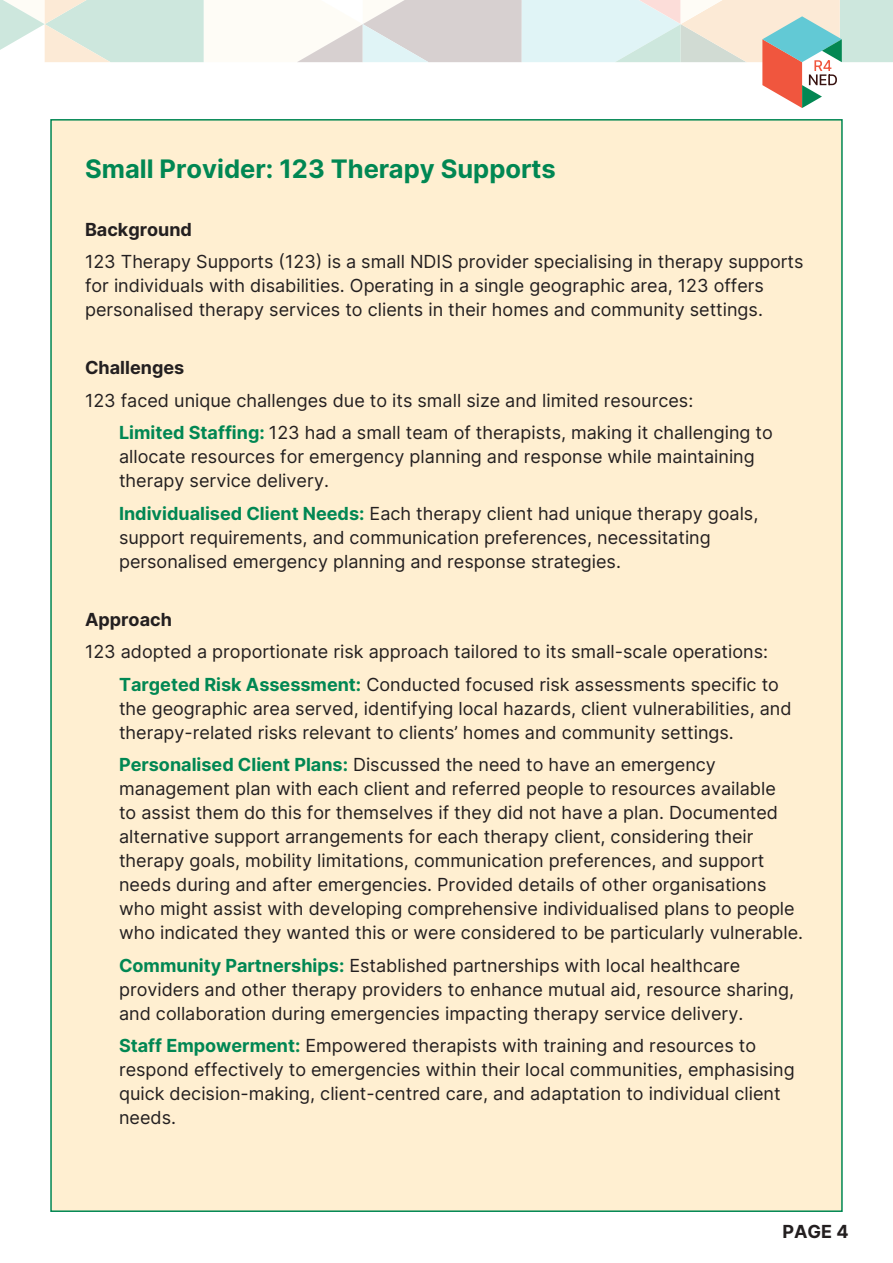
<style>
.page{position:relative;width:893px;height:1263px;background:#fff}
.page>*{position:absolute;margin:0;border:0;box-sizing:border-box;transform-origin:0 0}
.t1{font:25.5px "Ldcknw Inter";color:#008753}
.t2{font:18px/24px "Bgcqhn Inter";color:#231f20}
.t3{font:18px "Ldcknw Inter";color:#231f20}
.s1{font-family:"Yvkbdx Inter"}
.s2{font-family:"Ldcknw Inter";color:#008753}
</style>
<div class="page">
<div style="left:50px;top:119px;width:793px;height:1093px;background:#ffefd1;border:2px solid #008753"></div>
<svg style="left:0;top:0;width:893px;height:108px"></svg>
<h2 class="t1" style="left:85px;top:150px;width:472px">Small Provider: 123 Therapy Supports</h2>
<h3 class="t3" style="left:85px;top:216px;width:109px">Background</h3>
<p class="t2" style="left:85px;top:249px;width:720px"><span class="s1">123 Therapy Supports (123) is a small NDIS provider specialising in therapy supports </span>for individuals with disabilities. Operating in a single geographic area, 123 offers personalised therapy services to clients in their homes and community settings.</p>
<h3 class="t3" style="left:85px;top:355px;width:101px">Challenges</h3>
<p class="t2" style="left:85px;top:388px;width:610px">123 faced unique challenges due to its small size and limited resources:</p>
<p class="t2" style="left:119px;top:420px;width:655px"><span class="s2">Limited Staffing:</span> 123 had a small team of therapists, making it challenging to allocate resources for emergency planning and response while maintaining therapy service delivery.</p>
<p class="t2" style="left:119px;top:501px;width:641px"><span class="s2">Individualised Client Needs:</span> Each therapy client had unique therapy goals, support requirements, and communication preferences, necessitating personalised emergency planning and response strategies.</p>
<h3 class="t3" style="left:85px;top:606px;width:88px">Approach</h3>
<p class="t2" style="left:85px;top:639px;width:685px">123 adopted a proportionate risk approach tailored to its small-scale operations:</p>
<p class="t2" style="left:119px;top:672px;width:674px"><span class="s2">Targeted Risk Assessment:</span> Conducted focused risk assessments specific to the geographic area served, identifying local hazards, client vulnerabilities, and therapy-related risks relevant to clients’ homes and community settings.</p>
<p class="t2" style="left:119px;top:752px;width:686px"><span class="s2">Personalised Client Plans:</span> Discussed the need to have an emergency management plan with each client and referred people to resources available<br>to assist them do this for themselves if they did not have a plan. Documented alternative support arrangements for each therapy client, considering their therapy goals, mobility limitations, communication preferences, and support needs during and after emergencies. Provided details of other organisations who might assist with developing comprehensive individualised plans to people who indicated they wanted this or were considered to be particularly vulnerable.</p>
<p class="t2" style="left:119px;top:953px;width:676px"><span class="s2">Community Partnerships:</span> Established partnerships with local healthcare providers and other therapy providers to enhance mutual aid, resource sharing, and collaboration during emergencies impacting therapy service delivery.</p>
<p class="t2" style="left:119px;top:1033px;width:677px"><span class="s2">Staff Empowerment:</span> Empowered therapists with training and resources to respond effectively to emergencies within their local communities, emphasising quick decision-making, client-centred care, and adaptation to individual client needs.</p>
<p class="t3" style="left:782px;top:1218px;width:68px">PAGE 4</p>
</div>
